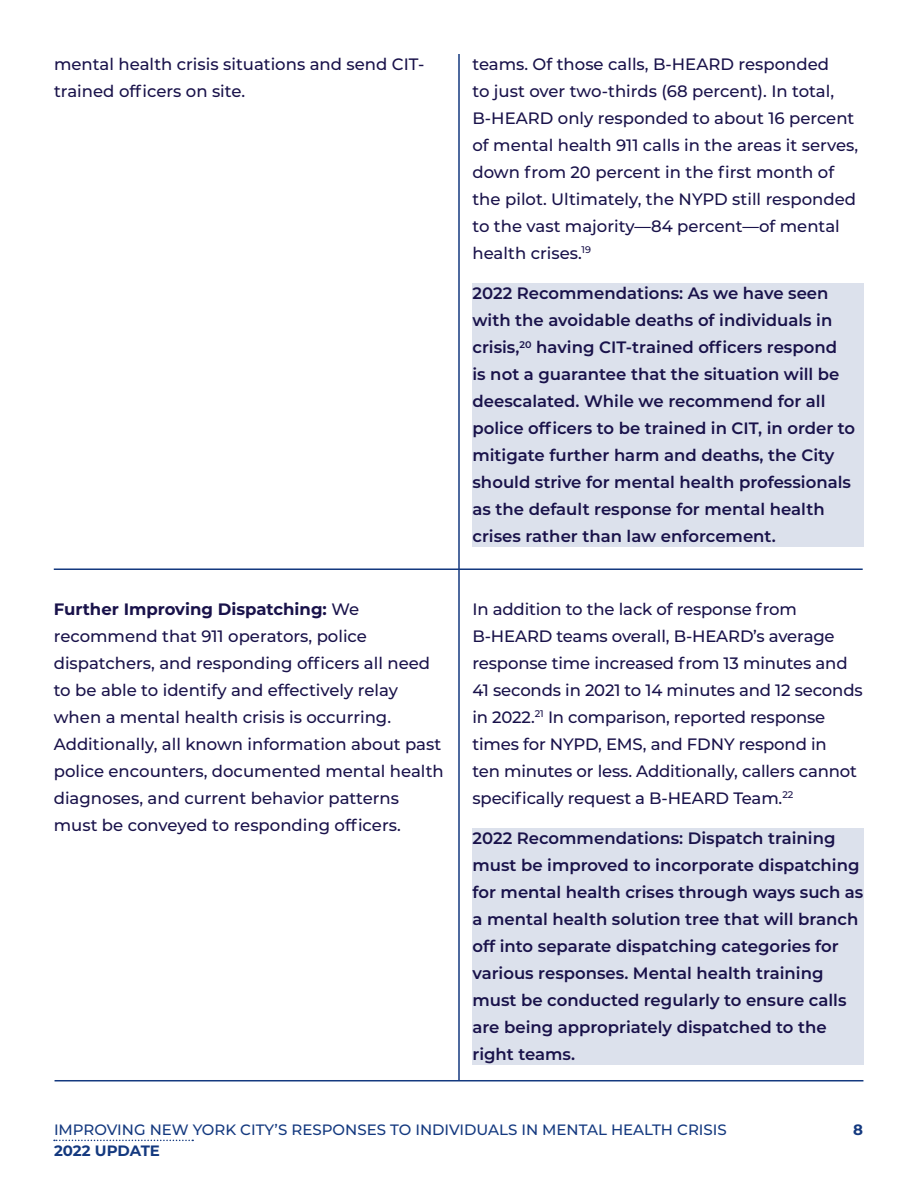
<style>
.page{position:relative;width:918px;height:1188px;background:#fff}
.page>*{position:absolute;margin:0;border:0;box-sizing:border-box;transform-origin:0 0}
.P2-table{font:500 16.5px/27px "Montserrat";color:#19124a}
.P3_-_table{font:600 16.5px/27px "Montserrat";color:#19124a}
.t1{font:500 15px "Montserrat";color:#14397f}
.t2{font:700 15px "Montserrat";letter-spacing:-.005em;color:#14397f}
.s1{font-weight:700}
</style>
<div class="page">
<svg style="left:54px;top:1140px;width:139px;height:1px"></svg>
<div style="left:472px;top:284px;width:392px;height:263px;background:#dce1ec"></div>
<hr style="left:458px;top:54px;width:2px;height:1026px;background:#14397f">
<hr style="left:54px;top:568px;width:809px;height:2px;background:#14397f">
<div style="left:472px;top:828px;width:392px;height:236px;background:#dce1ec"></div>
<hr style="left:55px;top:1080px;width:808px;height:1px;background:#14397f">
<p class="P2-table" style="left:54px;top:50px;width:372px">mental health crisis situations and send CIT&shy;trained officers on site.</p>
<p class="P2-table" style="left:472px;top:50px;width:387px">teams. Of those calls, B-HEARD responded<br>to just over two-thirds (68 percent). In total, B-HEARD only responded to about 16 percent of mental health 911 calls in the areas it serves, down from 20 percent in the first month of the pilot. Ultimately, the NYPD still responded to the vast majority―84 percent―of mental health crises.<sup>19</sup></p>
<p class="P3_-_table" style="left:472px;top:279px;width:384px">2022 Recommendations: As we have seen with the avoidable deaths of individuals in crisis,<sup>20</sup> having CIT-trained officers respond<br>is not a guarantee that the situation will be deescalated. While we recommend for all police officers to be trained in CIT, in order to mitigate further harm and deaths, the City should strive for mental health professionals as the default response for mental health crises rather than law enforcement.</p>
<p class="P2-table" style="left:54px;top:595px;width:392px"><span class="s1">Further Improving Dispatching:</span> We recommend that 911 operators, police dispatchers, and responding officers all need to be able to identify and effectively relay when a mental health crisis is occurring.<br>Additionally, all known information about past police encounters, documented mental health diagnoses, and current behavior patterns must be conveyed to responding officers.</p>
<p class="P2-table" style="left:472px;top:595px;width:392px">In addition to the lack of response from B-HEARD teams overall, B-HEARD’s average response time increased from 13 minutes and 41 seconds in 2021 to 14 minutes and 12 seconds in 2022.<sup>21</sup> In comparison, reported response times for NYPD, EMS, and FDNY respond in<br>ten minutes or less. Additionally, callers cannot specifically request a B-HEARD Team.<sup>22</sup></p>
<p class="P3_-_table" style="left:472px;top:824px;width:392px">2022 Recommendations: Dispatch training must be improved to incorporate dispatching for mental health crises through ways such as a mental health solution tree that will branch off into separate dispatching categories for various responses. Mental health training must be conducted regularly to ensure calls are being appropriately dispatched to the right teams.</p>
<p class="t1" style="left:54px;top:1119px;width:674px">IMPROVING NEW YORK CITY’S RESPONSES TO INDIVIDUALS IN MENTAL HEALTH CRISIS</p>
<p class="t2" style="left:853px;top:1119px;width:11px">8</p>
<p class="t2" style="left:54px;top:1140px;width:108px">2022 UPDATE</p>
</div>
